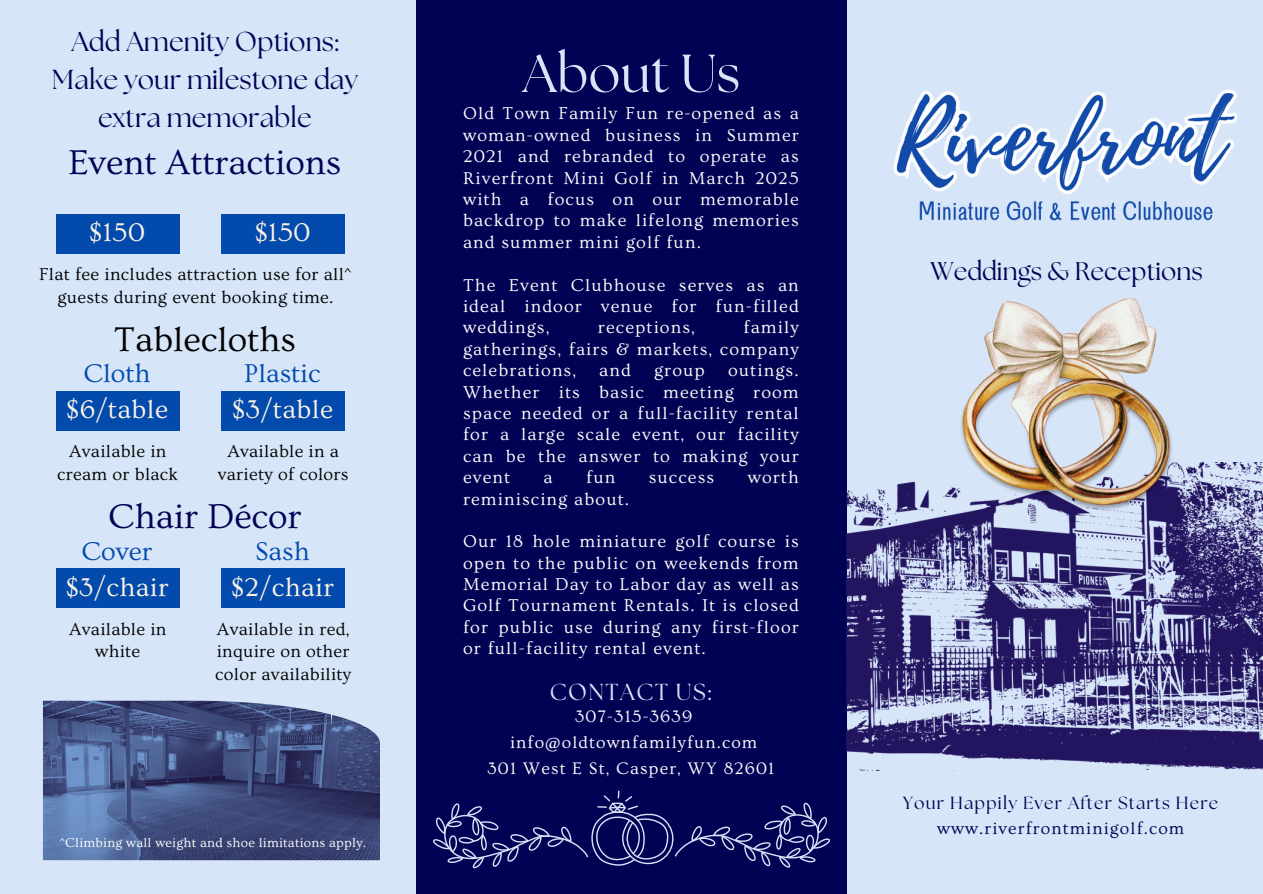
<style>
.page{position:relative;width:1263px;height:894px;background:#fff}
.page>*{position:absolute;margin:0;border:0;box-sizing:border-box;transform-origin:0 0}
.t1{font:53.25px "The Seasons";color:#d6e5f8}
.t2{font:36px "Ovo";color:#020254}
.t3{font:36px "Ovo";color:#000}
.t4{font:27.45px/38.2px "The Seasons";color:#020254;text-align:center}
.t5{font:27px "Ovo";letter-spacing:.02em;color:#fdf3e5}
.t6{font:27px "Ovo";color:#024bad}
.t7{font:25.5px "The Seasons";color:#020254}
.t8{font:23.1px "The Seasons";letter-spacing:.065em;color:#d6e5f8}
.t9{font:18px/21.3px "Ovo";letter-spacing:.065em;color:#fff;text-align:justify}
.t10{font:18px/22.5px "Ovo";letter-spacing:.02em;color:#000;text-align:center}
.t11{font:17.55px/25.8px "Ovo";letter-spacing:.065em;color:#fff;text-align:center}
.t12{font:17.55px "The Seasons";letter-spacing:.065em;color:#020254}
.t13{font:17.55px "Ovo";letter-spacing:.065em;color:#020254}
.t14{font:13.5px "Ovo";letter-spacing:.02em;color:#fff}
</style>
<div class="page">
<div style="left:0;top:0;width:1263px;height:893px;background:#d6e5f8"></div>
<div style="left:416px;top:0;width:431px;height:893px;background:#020254"></div>
<img style="left:847px;top:462px;width:416px;height:308px">
<img style="left:959px;top:299px;width:214px;height:212px">
<svg style="left:433px;top:790px;width:397px;height:79px"></svg>
<img style="left:43px;top:700px;width:337px;height:159px">
<svg style="left:302px;top:700px;width:78px;height:30px"></svg>
<div style="left:56px;top:391px;width:124px;height:39px;background:#024bad"></div>
<div style="left:56px;top:568px;width:124px;height:39px;background:#024bad"></div>
<div style="left:56px;top:214px;width:124px;height:39px;background:#024bad"></div>
<div style="left:222px;top:391px;width:123px;height:39px;background:#024bad"></div>
<div style="left:222px;top:568px;width:123px;height:39px;background:#024bad"></div>
<div style="left:222px;top:214px;width:123px;height:39px;background:#024bad"></div>
<img style="left:893px;top:89px;width:343px;height:132px">
<h5 class="t4" style="left:52px;top:24px;width:308px">Add Amenity Options:<br>Make your milestone day extra memorable</h5>
<p class="t2" style="left:68px;top:142px;width:274px">Event Attractions</p>
<p class="t5" style="left:89px;top:217px;width:58px">$150</p>
<h1 class="t5" style="left:254px;top:217px;width:58px">$150</h1>
<p class="t10" style="left:39px;top:263px;width:314px">Flat fee includes attraction use for all^ guests during event booking time.</p>
<h3 class="t3" style="left:114px;top:319px;width:184px">Tablecloths</h3>
<h3 class="t6" style="left:83px;top:359px;width:68px">Cloth</h3>
<h5 class="t6" style="left:244px;top:359px;width:78px">Plastic</h5>
<h5 class="t5" style="left:66px;top:394px;width:104px">$6/table</h5>
<p class="t5" style="left:232px;top:394px;width:103px">$3/table</p>
<h3 class="t10" style="left:57px;top:440px;width:123px">Available in cream or black</h3>
<p class="t10" style="left:218px;top:440px;width:132px">Available in a variety of colors</p>
<h3 class="t2" style="left:108px;top:497px;width:195px">Chair Décor</h3>
<p class="t6" style="left:82px;top:536px;width:72px">Cover</p>
<h5 class="t6" style="left:255px;top:536px;width:56px">Sash</h5>
<h5 class="t5" style="left:65px;top:572px;width:105px">$3/chair</h5>
<p class="t5" style="left:231px;top:572px;width:105px">$2/chair</p>
<h3 class="t10" style="left:69px;top:618px;width:99px">Available in white</h3>
<h3 class="t10" style="left:215px;top:618px;width:137px;text-align:justify">Available in red, inquire on other color availability</h3>
<h3 class="t14" style="left:59px;top:835px;width:308px">^Climbing wall weight and shoe limitations apply.</h3>
<h3 class="t1" style="left:523px;top:49px;width:219px">About Us</h3>
<h3 class="t9" style="left:463px;top:103px;width:337px">Old Town Family Fun re-opened as a woman-owned business in Summer 2021 and rebranded to operate as Riverfront Mini Golf in March 2025 with a focus on our memorable backdrop to make lifelong memories and summer mini golf fun.</h3>
<h2 class="t9" style="left:463px;top:274px;width:337px">The Event Clubhouse serves as an ideal indoor venue for fun-filled weddings,</h2>
<h2 class="t9" style="left:463px;top:317px;width:337px;text-indent:280px">family gatherings, fairs &amp; markets, company celebrations,</h2>
<h2 class="t9" style="left:598px;top:317px;width:98px">receptions,</h2>
<h2 class="t9" style="left:599px;top:360px;width:33px">and</h2>
<h2 class="t9" style="left:654px;top:360px;width:52px">group</h2>
<h2 class="t9" style="left:463px;top:360px;width:337px;text-indent:265px">outings.<br>Whether its basic meeting room space needed or a full-facility rental for a large scale event, our facility can be the answer to making your event</h2>
<h2 class="t9" style="left:544px;top:467px;width:11px">a</h2>
<h2 class="t9" style="left:586px;top:467px;width:31px">fun</h2>
<h2 class="t9" style="left:649px;top:467px;width:67px">success</h2>
<h2 class="t9" style="left:748px;top:467px;width:53px">worth</h2>
<h2 class="t9" style="left:463px;top:488px;width:168px">reminiscing about.</h2>
<h3 class="t9" style="left:463px;top:531px;width:337px">Our 18 hole miniature golf course is open to the public on weekends from Memorial Day to Labor day as well as Golf Tournament Rentals. It is closed for public use during any first-floor or full-facility rental event.</h3>
<h3 class="t8" style="left:550px;top:681px;width:163px">CONTACT US:</h3>
<p class="t11" style="left:487px;top:703px;width:288px">307-315-3639 info@oldtownfamilyfun.com<br>301 West E St, Casper, WY 82601</p>
<h5 class="t7" style="left:931px;top:259px;width:274px">Weddings &amp; Receptions</h5>
<p class="t12" style="left:903px;top:795px;width:316px">Your Happily Ever After Starts Here</p>
<h3 class="t13" style="left:937px;top:818px;width:248px">www.riverfrontminigolf.com</h3>
</div>
